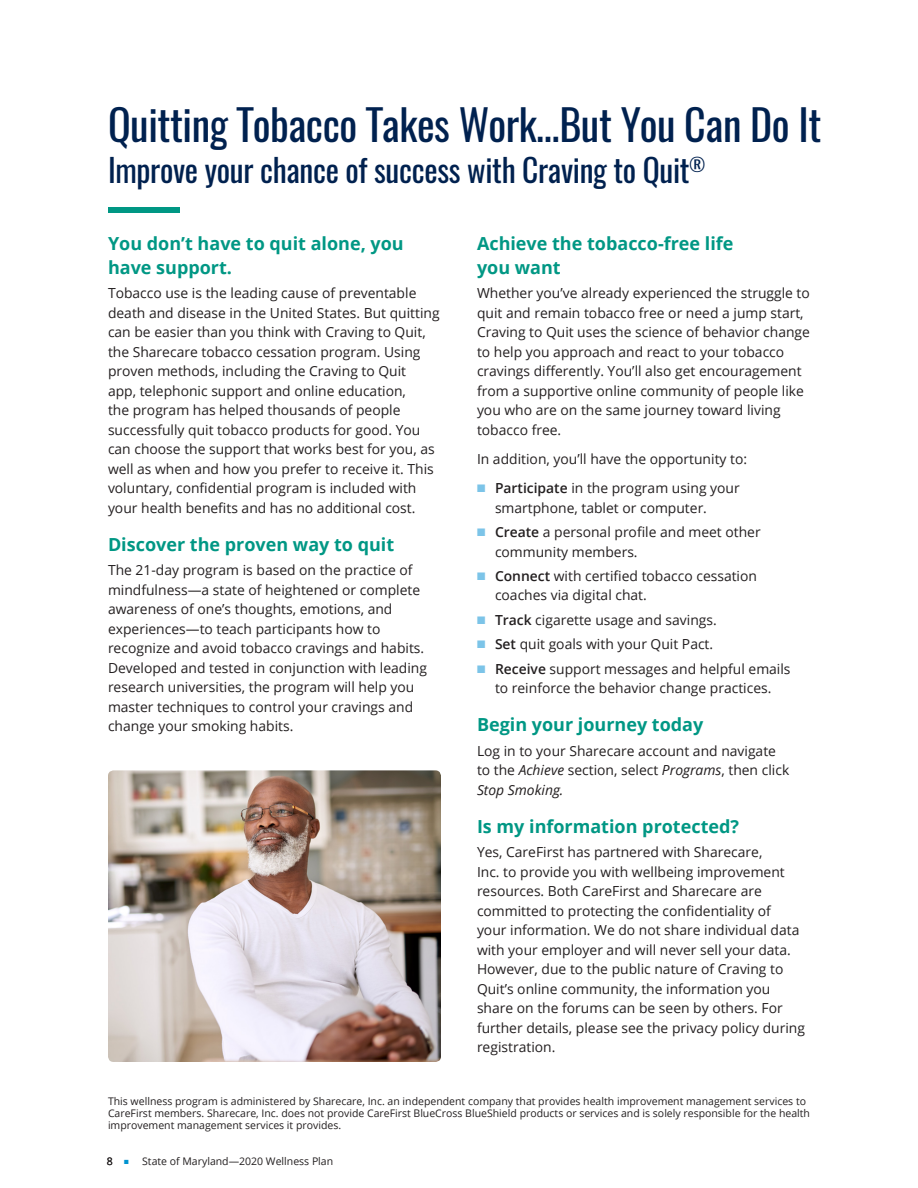
<style>
.page{position:relative;width:918px;height:1188px;background:#fff}
.page>*{position:absolute;margin:0;border:0;box-sizing:border-box;transform-origin:0 0}
.FLI-H1_Header_Subhea{font:42px "Oswald";letter-spacing:-.01em;color:#00214f}
.FLI-H1_Subheader{font:31.5px "Oswald";letter-spacing:-.01em;color:#00214f}
.FLI-H2_Header{font:700 18px/24px "Open Sans";color:#009784}
.FLI-BodyText{font:13.8px/19.5px "Open Sans";color:#231f20}
.FLI-Conditions{font:10.5px/12px "Open Sans";color:#231f20}
.s1{color:#7cc4e8}
.s2{font-weight:600}
.s3{font-style:italic}
.s4{color:#0093d0}
</style>
<div class="page">
<div style="left:108px;top:207px;width:72px;height:6px;background:#009784"></div>
<img style="left:108px;top:770px;width:333px;height:292px">
<p class="FLI-H1_Header_Subhea" style="left:108px;top:96px;width:715px">Quitting Tobacco Takes Work…But You Can Do It</p>
<p class="FLI-H1_Subheader" style="left:108px;top:148px;width:599px">Improve your chance of success with Craving to Quit<sup>®</sup></p>
<p class="FLI-H2_Header" style="left:108px;top:231px;width:297px">You don’t have to quit alone, you have support.</p>
<p class="FLI-BodyText" style="left:108px;top:283px;width:333px">Tobacco use is the leading cause of preventable death and disease in the United States. But quitting can be easier than you think with Craving to Quit, the Sharecare tobacco cessation program. Using proven methods, including the Craving to Quit<br>app, telephonic support and online education,<br>the program has helped thousands of people successfully quit tobacco products for good. You can choose the support that works best for you, as well as when and how you prefer to receive it. This voluntary, confidential program is included with your health benefits and has no additional cost.</p>
<p class="FLI-H2_Header" style="left:108px;top:532px;width:288px">Discover the proven way to quit</p>
<p class="FLI-BodyText" style="left:108px;top:560px;width:321px">The 21-day program is based on the practice of mindfulness—a state of heightened or complete awareness of one’s thoughts, emotions, and experiences—to teach participants how to recognize and avoid tobacco cravings and habits.<br>Developed and tested in conjunction with leading research universities, the program will help you master techniques to control your cravings and change your smoking habits.</p>
<p class="FLI-H2_Header" style="left:477px;top:231px;width:258px">Achieve the tobacco-free life you want</p>
<p class="FLI-BodyText" style="left:477px;top:283px;width:335px">Whether you’ve already experienced the struggle to quit and remain tobacco free or need a jump start, Craving to Quit uses the science of behavior change to help you approach and react to your tobacco cravings differently. You’ll also get encouragement from a supportive online community of people like you who are on the same journey toward living tobacco free.</p>
<p class="FLI-BodyText" style="left:477px;top:449px;width:272px">In addition, you’ll have the opportunity to:</p>
<p class="FLI-BodyText" style="left:495px;top:478px;width:246px;text-indent:-18px"><span class="s1">■</span> <span class="s2">Participate</span> in the program using your smartphone, tablet or computer.</p>
<p class="FLI-BodyText" style="left:495px;top:522px;width:267px;text-indent:-18px"><span class="s1">■</span> <span class="s2">Create</span> a personal profile and meet other community members.</p>
<p class="FLI-BodyText" style="left:495px;top:566px;width:264px;text-indent:-18px"><span class="s1">■</span> <span class="s2">Connect</span> with certified tobacco cessation coaches via digital chat.</p>
<p class="FLI-BodyText" style="left:477px;top:610px;width:241px"><span class="s1">■</span> <span class="s2">Track</span> cigarette usage and savings.</p>
<p class="FLI-BodyText" style="left:477px;top:634px;width:238px"><span class="s1">■</span> <span class="s2">Set</span> quit goals with your Quit Pact.</p>
<p class="FLI-BodyText" style="left:477px;top:658px;width:315px;text-align:center"><span class="s1">■</span> <span class="s2">Receive</span> support messages and helpful emails to reinforce the behavior change practices.</p>
<p class="FLI-H2_Header" style="left:477px;top:712px;width:228px">Begin your journey today</p>
<p class="FLI-BodyText" style="left:477px;top:741px;width:314px">Log in to your Sharecare account and navigate to the <span class="s3">Achieve</span> section, select <span class="s3">Programs</span>, then click<br><span class="s3">Stop Smoking.</span></p>
<p class="FLI-H2_Header" style="left:477px;top:814px;width:264px">Is my information protected?</p>
<p class="FLI-BodyText" style="left:477px;top:842px;width:330px">Yes, CareFirst has partnered with Sharecare,<br>Inc. to provide you with wellbeing improvement resources. Both CareFirst and Sharecare are committed to protecting the confidentiality of<br>your information. We do not share individual data with your employer and will never sell your data.<br>However, due to the public nature of Craving to Quit’s online community, the information you share on the forums can be seen by others. For further details, please see the privacy policy during registration.</p>
<p class="FLI-Conditions" style="left:108px;top:1095px;width:704px">This wellness program is administered by Sharecare, Inc. an independent company that provides health improvement management services to<br>CareFirst members. Sharecare, Inc. does not provide CareFirst BlueCross BlueShield products or services and is solely responsible for the health improvement management services it provides.</p>
<p class="FLI-Conditions" style="left:107px;top:1155px;width:24px">8 <span class="s4">■</span></p>
<p class="FLI-Conditions" style="left:142px;top:1155px;width:193px">State of Maryland—2020 Wellness Plan</p>
</div>
